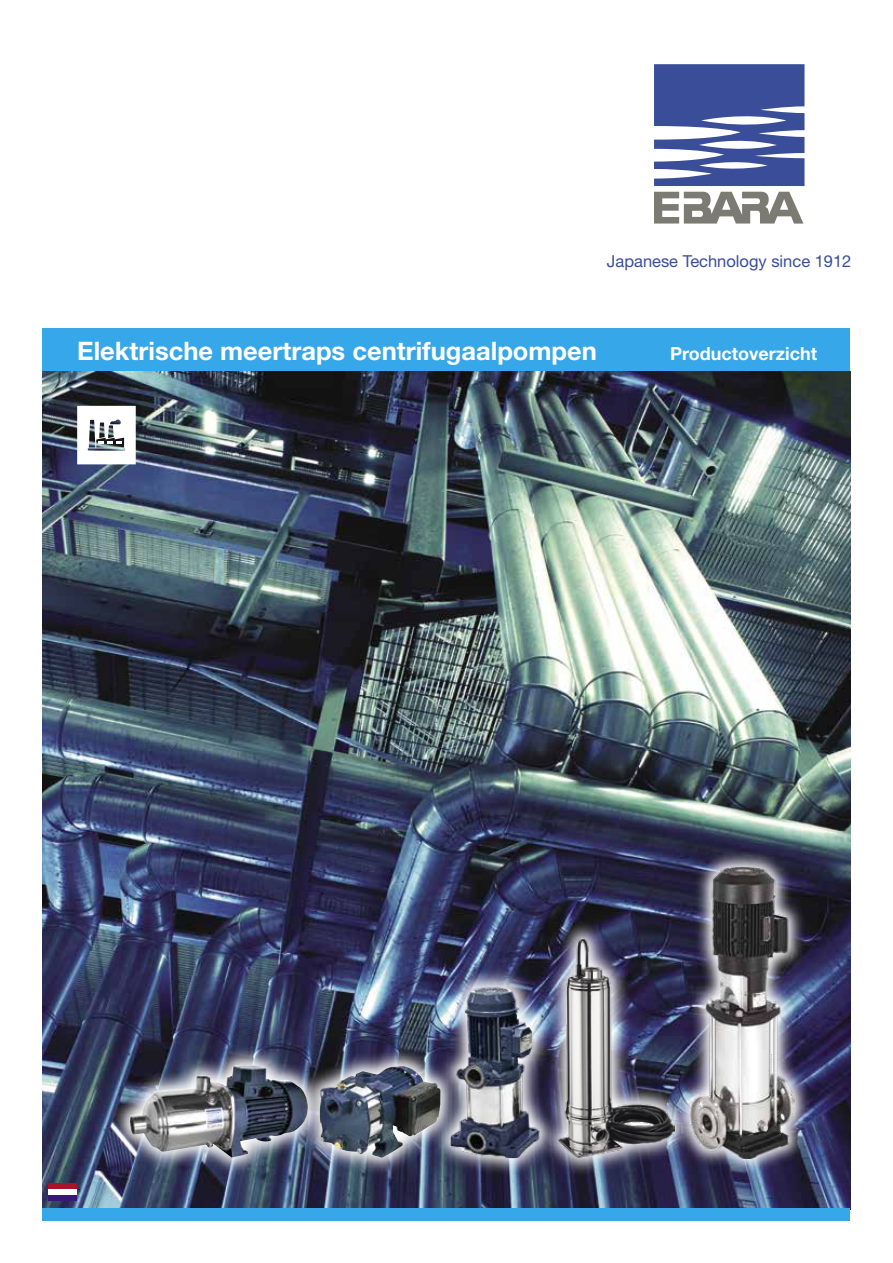
<style>
.page{position:relative;width:893px;height:1263px;background:#fff}
.page>*{position:absolute;margin:0;border:0;box-sizing:border-box;transform-origin:0 0}
.t1{font:700 25.5px "Helvetica Neue";color:#fff}
.t2{font:700 18px "Helvetica Neue";color:#fff}
.t3{font:16.5px "Helvetica Neue";color:#3a4d98}
</style>
<div class="page">
<img style="left:43px;top:371px;width:807px;height:837px">
<div style="left:43px;top:329px;width:807px;height:42px;background:#36a7e9"></div>
<div style="left:43px;top:1208px;width:807px;height:12px;background:#36a7e9"></div>
<svg style="left:654px;top:64px;width:150px;height:160px"></svg>
<img style="left:672px;top:850px;width:140px;height:326px">
<img style="left:690px;top:868px;width:104px;height:290px">
<img style="left:539px;top:919px;width:154px;height:258px">
<img style="left:559px;top:939px;width:115px;height:218px">
<img style="left:110px;top:1045px;width:217px;height:131px">
<img style="left:130px;top:1065px;width:171px;height:92px">
<img style="left:301px;top:1047px;width:130px;height:129px">
<img style="left:320px;top:1065px;width:111px;height:93px">
<img style="left:431px;top:968px;width:127px;height:209px">
<img style="left:450px;top:984px;width:93px;height:174px">
<svg style="left:77px;top:406px;width:59px;height:58px"></svg>
<div style="left:49px;top:1183px;width:28px;height:6px;background:#a9132a"></div>
<div style="left:49px;top:1189px;width:28px;height:6px;background:#fff"></div>
<div style="left:49px;top:1195px;width:28px;height:6px;background:#381778"></div>
<p class="t3" style="left:607px;top:251px;width:246px">Japanese Technology since 1912</p>
<p class="t1" style="left:77px;top:335px;width:521px">Elektrische meertraps centrifugaalpompen</p>
<p class="t2" style="left:670px;top:342px;width:149px">Productoverzicht</p>
</div>
